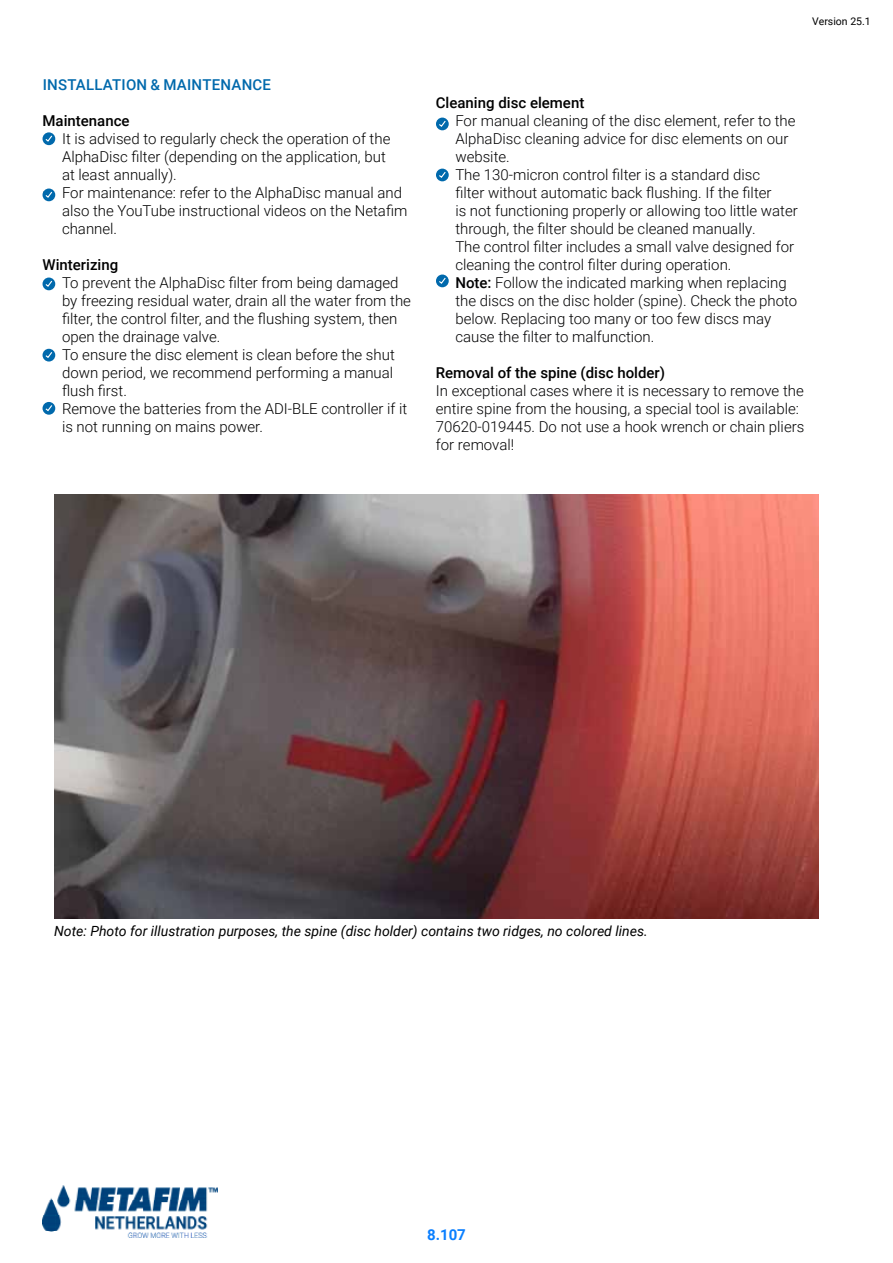
<style>
.page{position:relative;width:893px;height:1263px;background:#fff}
.page>*{position:absolute;margin:0;border:0;box-sizing:border-box;transform-origin:0 0}
.t1{font:300 15px/18px "Roboto";color:#020203}
.t2{font:300 15px/18px "Roboto";color:#000}
.t3{font:500 15px "Roboto";color:#000}
.t4{font:500 15px "Roboto";letter-spacing:.015em;color:#0069ac}
.t5{font:700 15px "Roboto";color:#0a7fff}
.t6{font:italic 14.1px "Roboto";color:#000}
.t7{font:10.5px "Roboto";color:#000}
.s1{font-weight:500}
</style>
<div class="page">
<img style="left:43px;top:1185px;width:174px;height:53px">
<div style="left:43px;top:278px;width:12px;height:12px;background:#0069ac;border-radius:50%"></div>
<svg style="left:44px;top:279px;width:9px;height:8px"></svg>
<div style="left:43px;top:189px;width:12px;height:12px;background:#0069ac;border-radius:50%"></div>
<svg style="left:44px;top:190px;width:9px;height:8px"></svg>
<svg style="left:43px;top:132px;width:12px;height:13px"></svg>
<svg style="left:44px;top:134px;width:9px;height:9px"></svg>
<svg style="left:436px;top:275px;width:13px;height:12px"></svg>
<svg style="left:438px;top:276px;width:9px;height:9px"></svg>
<img style="left:54px;top:494px;width:765px;height:424px">
<svg style="left:436px;top:118px;width:13px;height:12px"></svg>
<svg style="left:438px;top:120px;width:9px;height:8px"></svg>
<svg style="left:436px;top:169px;width:13px;height:12px"></svg>
<svg style="left:438px;top:171px;width:9px;height:8px"></svg>
<div style="left:43px;top:349px;width:12px;height:12px;background:#0069ac;border-radius:50%"></div>
<svg style="left:45px;top:352px;width:8px;height:6px"></svg>
<svg style="left:43px;top:402px;width:12px;height:13px"></svg>
<svg style="left:44px;top:404px;width:9px;height:8px"></svg>
<p class="t4" style="left:43px;top:74px;width:230px">INSTALLATION &amp; MAINTENANCE</p>
<p class="t3" style="left:43px;top:110px;width:89px">Maintenance</p>
<p class="t2" style="left:62px;top:129px;width:330px">It is advised to regularly check the operation of the<br>AlphaDisc filter (depending on the application, but at least annually).</p>
<p class="t2" style="left:62px;top:183px;width:347px;text-indent:-19px">• For maintenance: refer to the AlphaDisc manual and also the YouTube instructional videos on the Netafim channel.</p>
<p class="t3" style="left:43px;top:254px;width:77px">Winterizing</p>
<p class="t2" style="left:62px;top:273px;width:351px">To prevent the AlphaDisc filter from being damaged by freezing residual water, drain all the water from the filter, the control filter, and the flushing system, then open the drainage valve.<br>To ensure the disc element is clean before the shut down period, we recommend performing a manual flush first.<br>Remove the batteries from the ADI-BLE controller if it is not running on mains power.</p>
<p class="t7" style="left:812px;top:14px;width:60px">Version 25.1</p>
<p class="t3" style="left:436px;top:92px;width:150px">Cleaning disc element</p>
<p class="t1" style="left:455px;top:111px;width:344px">For manual cleaning of the disc element, refer to the AlphaDisc cleaning advice for disc elements on our website.<br>The 130-micron control filter is a standard disc<br>filter without automatic back flushing. If the filter<br>is not functioning properly or allowing too little water through, the filter should be cleaned manually.<br>The control filter includes a small valve designed for cleaning the control filter during operation.<br><span class="s1">Note:</span> Follow the indicated marking when replacing the discs on the disc holder (spine). Check the photo below. Replacing too many or too few discs may cause the filter to malfunction.</p>
<p class="t3" style="left:436px;top:362px;width:231px">Removal of the spine (disc holder)</p>
<p class="t1" style="left:436px;top:381px;width:370px">In exceptional cases where it is necessary to remove the entire spine from the housing, a special tool is available:<br>70620-019445. Do not use a hook wrench or chain pliers for removal!</p>
<p class="t6" style="left:54px;top:921px;width:595px">Note: Photo for illustration purposes, the spine (disc holder) contains two ridges, no colored lines.</p>
<p class="t5" style="left:427px;top:1224px;width:40px">8.107</p>
</div>
